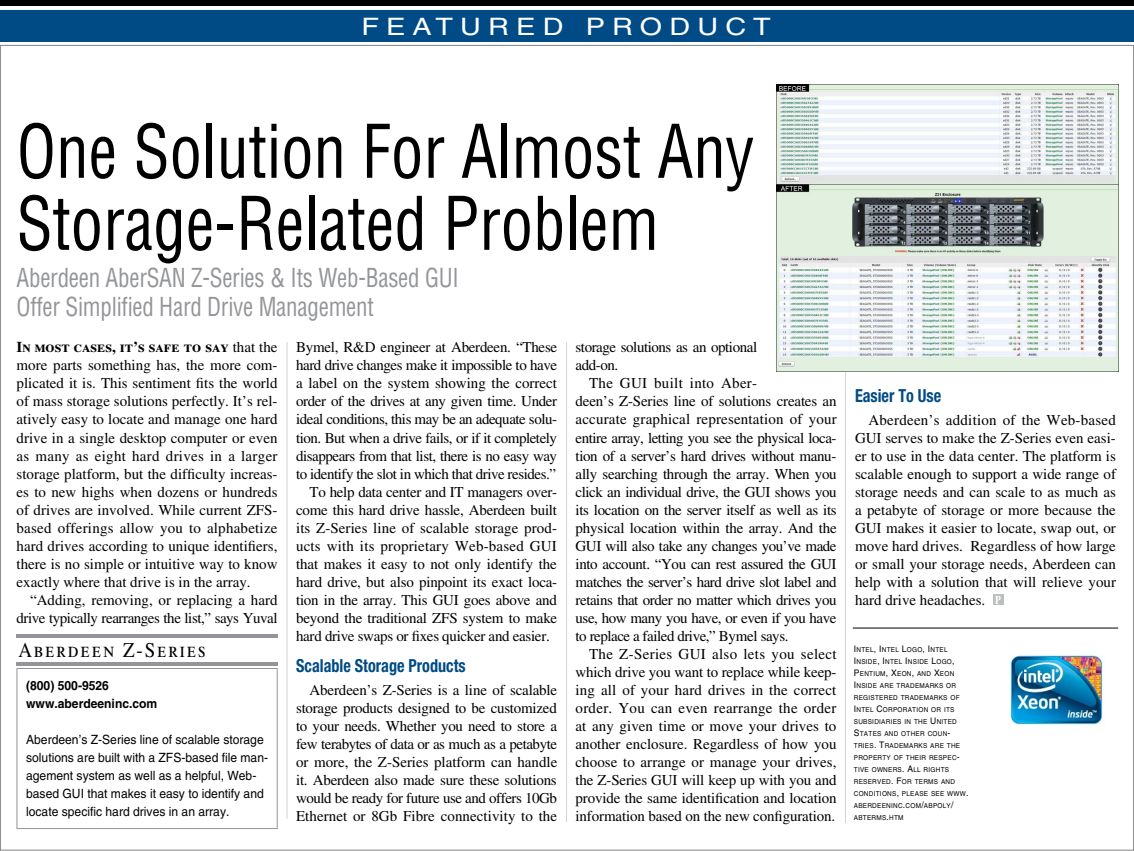
<style>
.page{position:relative;width:1134px;height:851px;background:#fff}
.page>*{position:absolute;margin:0;border:0;box-sizing:border-box;transform-origin:0 0}
.t1{font:condensed 72px/72px "Helvetica LT Std";color:#000;scale:.9 1}
.t2{font:condensed 25.5px/28.5px "Helvetica LT Std";letter-spacing:-.01em;color:#939598;scale:.9 1}
.t3{font:24px "Helvetica LT Std";letter-spacing:.25em;color:#fff;scale:1.2 1}
.t4{font:21px "Times LT Std";letter-spacing:.1em;color:#000;scale:.9 1}
.t5{font:700 condensed 18px "Helvetica Neue LT Std";color:#004b85;scale:.9 1}
.t6{font:15px/18px "Times LT Std";letter-spacing:-.02em;color:#000;text-align:justify}
.t7{font:15px "Times LT Std";letter-spacing:.005em;color:#000}
.t8{font:15px "Times LT Std";color:#000}
.t9{font:15px "Times LT Std";letter-spacing:.01em;color:#000}
.t10{font:12.75px/18px "Helvetica LT Std";color:#000;scale:.95 1}
.t11{font:700 12.75px/18px "Helvetica LT Std";color:#000;scale:.95 1}
.t12{font:6.75px/12px "Helvetica LT Std";letter-spacing:.04em;color:#000;scale:.95 1}
.s1{font-weight:700}
.s2{font-weight:700;font-size:12px;color:#fff}
.s3{font-size:9px}
</style>
<div class="page">
<div style="left:993px;top:594px;width:10px;height:11px;background:#bcbec0"></div>
<hr style="left:845px;top:126px;width:1px;height:697px;background:#d1d3d4">
<hr style="left:287px;top:342px;width:1px;height:476px;background:#d1d3d4">
<hr style="left:566px;top:342px;width:1px;height:479px;background:#d1d3d4">
<div style="left:0;top:0;width:1134px;height:6px;background:#000"></div>
<div style="left:0;top:10px;width:1134px;height:32px;background:#004b85"></div>
<div style="left:17px;top:668px;width:261px;height:160px;background:#fff;border:1px solid #939598"></div>
<hr style="left:17px;top:634px;width:261px;height:3px;background:#939598">
<hr style="left:17px;top:662px;width:261px;height:4px;background:#939598">
<img style="left:776px;top:85px;width:342px;height:286px">
<hr style="left:853px;top:627px;width:265px;height:1px;background:#000">
<img style="left:1010px;top:655px;width:93px;height:70px">
<h3 class="t3" style="left:361px;top:12px;width:343px">featured product</h3>
<h1 class="t1" style="left:17px;top:115px;width:821px">One Solution For Almost Any<br>Storage-Related Problem</h1>
<h2 class="t2" style="left:17px;top:264px;width:493px">Aberdeen AberSAN Z-Series &amp; Its Web-Based GUI<br>Offer Simplified Hard Drive Management</h2>
<p class="t6" style="left:17px;top:338px;width:263px"><span class="s1">In most cases, it’s safe to say</span> that the more parts something has, the more com&shy;plicated it is. This sentiment fits the world of mass storage solutions perfectly. It’s rel&shy;atively easy to locate and manage one hard drive in a single desktop computer or even as many as eight hard drives in a larger storage platform, but the difficulty increas&shy;es to new highs when dozens or hundreds of drives are involved. While current ZFS&shy;based offerings allow you to alphabetize hard drives according to unique identifiers, there is no simple or intuitive way to know exactly where that drive is in the array.</p>
<p class="t6" style="left:17px;top:590px;width:263px;text-align:right">“Adding, removing, or replacing a hard drive typically rearranges the list,” says Yuval</p>
<h3 class="t4" style="left:18px;top:638px;width:210px">Aberdeen Z-Series</h3>
<p class="t11" style="left:26px;top:676px;width:140px">(800) 500-9526 www.aberdeeninc.com</p>
<p class="t10" style="left:26px;top:730px;width:256px">Aberdeen’s Z-Series line of scalable storage solutions are built with a ZFS-based file man&shy;agement system as well as a helpful, Web&shy;based GU I that makes it easy to identify and locate specific hard drives in an array.</p>
<p class="t6" style="left:296px;top:338px;width:263px">Bymel, R&amp;D engineer at Aberdeen. “These</p>
<p class="t6" style="left:296px;top:356px;width:263px">hard drive changes make it impossible to have</p>
<p class="t8" style="left:296px;top:375px;width:262px">a label on the system showing the correct</p>
<p class="t6" style="left:296px;top:392px;width:263px">order of the drives at any given time. Under</p>
<p class="t6" style="left:296px;top:410px;width:263px">ideal conditions, this may be an adequate solu-</p>
<p class="t6" style="left:296px;top:428px;width:263px">tion. But when a drive fails, or if it completely</p>
<p class="t6" style="left:296px;top:446px;width:263px">disappears from that list, there is no easy way</p>
<p class="t6" style="left:296px;top:464px;width:262px">to identify the slot in which that drive resides.”</p>
<p class="t6" style="left:310px;top:482px;width:249px">To help data center and IT managers over-</p>
<p class="t6" style="left:296px;top:500px;width:262px">come this hard drive hassle, Aberdeen built</p>
<p class="t7" style="left:296px;top:519px;width:263px">its Z-Series line of scalable storage prod-</p>
<p class="t9" style="left:296px;top:537px;width:262px">ucts with its proprietary Web-based GUI</p>
<p class="t6" style="left:296px;top:554px;width:262px">that makes it easy to not only identify the</p>
<p class="t6" style="left:296px;top:572px;width:263px">hard drive, but also pinpoint its exact loca-</p>
<p class="t6" style="left:296px;top:590px;width:262px">tion in the array. This GUI goes above and</p>
<p class="t6" style="left:296px;top:608px;width:263px">beyond the traditional ZFS system to make</p>
<p class="t6" style="left:296px;top:626px;width:255px">hard drive swaps or fixes quicker and easier.</p>
<p class="t5" style="left:296px;top:654px;width:190px">Scalable Storage Products</p>
<p class="t6" style="left:296px;top:680px;width:263px;text-indent:14px">Aberdeen’s Z-Series is a line of scalable storage products designed to be customized to your needs. Whether you need to store a few terabytes of data or as much as a petabyte or more, the Z-Series platform can handle it. Aberdeen also made sure these solutions would be ready for future use and offers 10Gb Ethernet or 8Gb Fibre connectivity to the</p>
<p class="t6" style="left:576px;top:338px;width:183px">storage solutions as an optional add-on.</p>
<p class="t6" style="left:576px;top:374px;width:263px;text-align:left;text-indent:14px">The GUI built into Aber-<br>deen’s Z-Series line of solutions creates an accurate graphical representation of your entire array, letting you see the physical loca&shy;tion of a server’s hard drives without manu&shy;ally searching through the array. When you click an individual drive, the GUI shows you its location on the server itself as well as its physical location within the array. And the GUI will also take any changes you’ve made into account. “You can rest assured the GUI matches the server’s hard drive slot label and retains that order no matter which drives you use, how many you have, or even if you have to replace a failed drive,” Bymel says.</p>
<p class="t6" style="left:576px;top:644px;width:263px;text-indent:14px">The Z-Series GUI also lets you select which drive you want to replace while keep&shy;ing all of your hard drives in the correct order. You can even rearrange the order at any given time or move your drives to another enclosure. Regardless of how you choose to arrange or manage your drives, the Z-Series GUI will keep up with you and provide the same identification and location information based on the new configuration.</p>
<p class="t5" style="left:855px;top:385px;width:97px">Easier To Use</p>
<p class="t6" style="left:855px;top:411px;width:263px;text-indent:14px">Aberdeen’s addition of the Web-based GUI serves to make the Z-Series even easi&shy;er to use in the data center. The platform is scalable enough to support a wide range of storage needs and can scale to as much as a petabyte of storage or more because the GUI makes it easier to locate, swap out, or move hard drives. Regardless of how large or small your storage needs, Aberdeen can help with a solution that will relieve your hard drive headaches. <span class="s2">P</span></p>
<p class="t12" style="left:854px;top:643px;width:122px"><span class="s3">I</span>NTEL<span class="s3">, I</span>NTEL <span class="s3">L</span>OGO<span class="s3">, I</span>NTEL<br><span class="s3">I</span>NSI DE<span class="s3">, I</span>NTEL <span class="s3">I</span>NSI DE <span class="s3">L</span>OGO<span class="s3">,<br>P</span>ENTI UM<span class="s3">, X</span>EON<span class="s3">,</span> AND <span class="s3">X</span>EON<br><span class="s3">I</span>NSI DE ARE TRADEMARKS OR<br>REGISTERED TRADEMARKS OF<br><span class="s3">I</span>NTEL <span class="s3">C</span>ORPORATION OR ITS<br>SUBSI DIARI ES IN THE <span class="s3">U</span> NITED<br><span class="s3">S</span>TATES AND OTHER COUN<span class="s3">-<br></span>TRI ES<span class="s3">. T</span>RADEMARKS ARE THE<br>PROPERTY OF THEI R RESPEC<span class="s3">-<br></span>TIVE OWNERS<span class="s3">. A</span>LL RIGHTS<br>RESERVED<span class="s3">. F</span>OR TERMS AND<br>CONDITIONS<span class="s3">,</span> PLEASE SEE WWW<span class="s3">.<br></span>ABERDEENI NC<span class="s3">.</span>COM<span class="s3">/</span>ABPOLY<span class="s3">/<br></span>ABTERMS<span class="s3">.</span>HTM</p>
</div>
